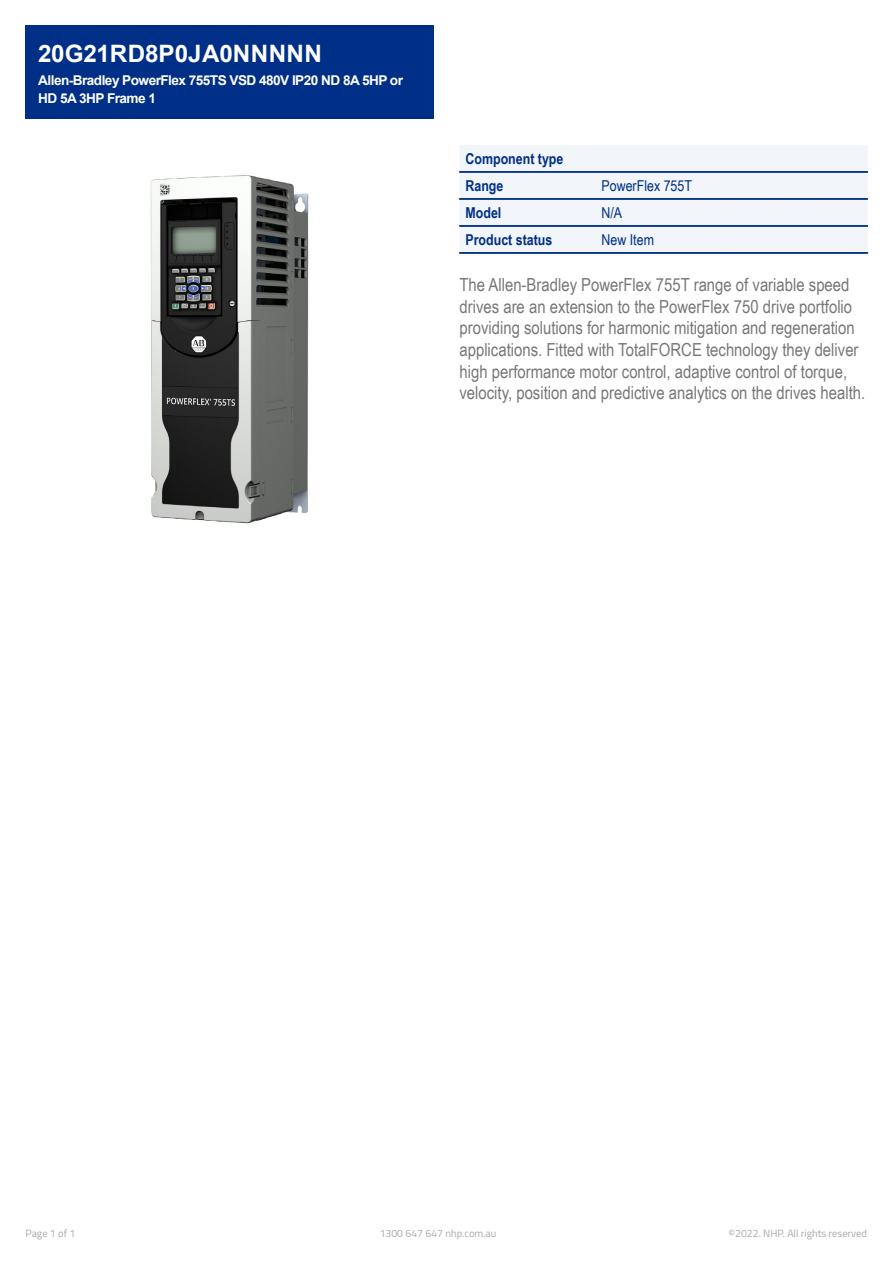
<style>
.page{position:relative;width:893px;height:1263px;background:#fff}
.page>*{position:absolute;margin:0;border:0;box-sizing:border-box;transform-origin:0 0}
.Item_Number{font:700 24px "Arial";color:#fff}
.t1{font:18px/21.6px "Arial Narrow";color:#777876}
.t2{font:700 15px/27px "Arial Narrow";color:#002f87}
.t3{font:15px "Arial Narrow";color:#002f87}
.Display_Name{font:700 13.5px/18px "Arial";letter-spacing:-.04em;color:#fff}
.t4{font:10.5px "Titillium";color:#a7a9ac}
</style>
<div class="page">
<div style="left:26px;top:26px;width:408px;height:93px;background:#002f87"></div>
<img style="left:150px;top:175px;width:159px;height:349px">
<svg style="left:459px;top:145px;width:409px;height:109px"></svg>
<p class="Item_Number" style="left:38px;top:37px;width:285px">20G21RD8P0JA0NNNNN</p>
<p class="Display_Name" style="left:38px;top:71px;width:366px">Allen-Bradley PowerFlex 755TS VSD 480V IP20 ND 8A 5HP or<br>HD 5A 3HP Frame 1</p>
<p class="t2" style="left:465px;top:144px;width:99px">Component type<br>Range</p>
<p class="t3" style="left:602px;top:174px;width:92px">PowerFlex 755T</p>
<p class="t2" style="left:465px;top:198px;width:37px">Model</p>
<p class="t3" style="left:602px;top:201px;width:22px">N/A</p>
<p class="t2" style="left:465px;top:225px;width:88px">Product status</p>
<p class="t3" style="left:602px;top:228px;width:54px">New Item</p>
<p class="t1" style="left:459px;top:273px;width:407px">The Allen-Bradley PowerFlex 755T range of variable speed drives are an extension to the PowerFlex 750 drive portfolio providing solutions for harmonic mitigation and regeneration applications. Fitted with TotalFORCE technology they deliver high performance motor control, adaptive control of torque, velocity, position and predictive analytics on the drives health.</p>
<p class="t4" style="left:26px;top:1226px;width:51px">Page 1 of 1</p>
<p class="t4" style="left:380px;top:1226px;width:118px">1300 647 647 nhp.com.au</p>
<p class="t4" style="left:728px;top:1226px;width:140px">©2022. NHP. All rights reserved</p>
</div>
